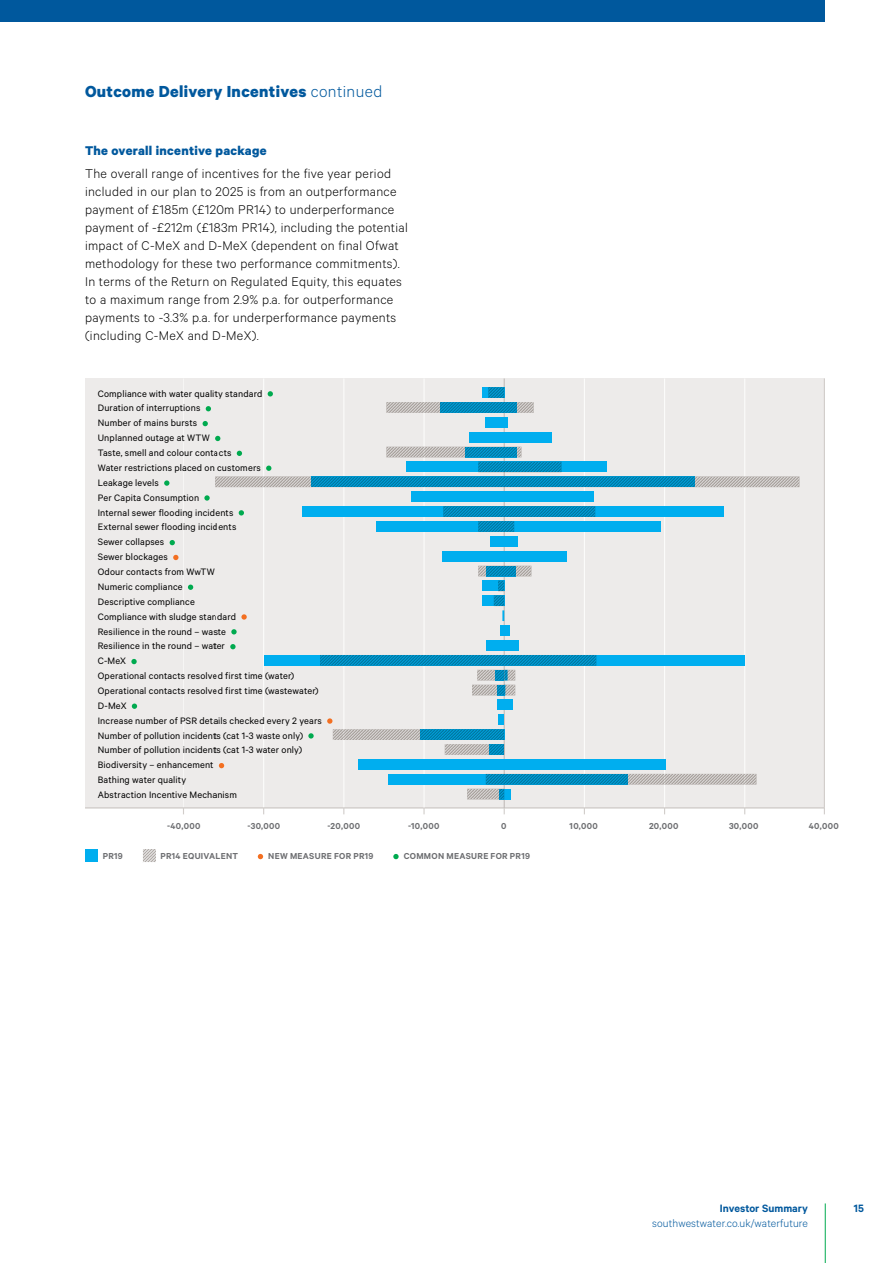
<style>
.page{position:relative;width:893px;height:1263px;background:#fff}
.page>*{position:absolute;margin:0;border:0;box-sizing:border-box;transform-origin:0 0}
.t1{font:700 18px "Calibre";letter-spacing:.02em;color:#00589d}
.t2{font:300 14.25px/18px "Calibre";letter-spacing:.02em;color:#000}
.t3{font:700 14.25px "Calibre";letter-spacing:.02em;color:#00589d}
.t4{font:300 12px "Calibre";letter-spacing:.01em;color:#00589d}
.t5{font:600 12px "Calibre";color:#00589d}
.t6{font:10.5px/14.9px "Calibre";letter-spacing:.015em;color:#000}
.t7{font:600 9.75px "Calibre";letter-spacing:.03em;color:#6d6e71}
.s1{font-weight:300}
</style>
<div class="page">
<div style="left:85px;top:378px;width:740px;height:430px;background:#edebea"></div>
<hr style="left:183px;top:378px;width:1px;height:429px;background:#d1cdca">
<hr style="left:263px;top:378px;width:1px;height:429px;background:#d1cdca">
<hr style="left:343px;top:378px;width:1px;height:429px;background:#d1cdca">
<hr style="left:504px;top:378px;width:1px;height:429px;background:#d1cdca">
<hr style="left:584px;top:378px;width:1px;height:429px;background:#d1cdca">
<hr style="left:664px;top:378px;width:1px;height:429px;background:#d1cdca">
<hr style="left:744px;top:378px;width:1px;height:429px;background:#d1cdca">
<hr style="left:85px;top:807px;width:740px;height:1px;background:#d1cdca">
<svg style="left:423px;top:808px;width:2px;height:6px"></svg>
<hr style="left:423px;top:378px;width:2px;height:429px;background:#d1cdca">
<svg style="left:203px;top:421px;width:5px;height:5px"></svg>
<svg style="left:170px;top:540px;width:5px;height:5px"></svg>
<svg style="left:173px;top:555px;width:5px;height:5px"></svg>
<svg style="left:132px;top:703px;width:5px;height:6px"></svg>
<svg style="left:188px;top:585px;width:5px;height:5px"></svg>
<svg style="left:204px;top:495px;width:6px;height:6px"></svg>
<svg style="left:206px;top:406px;width:5px;height:5px"></svg>
<svg style="left:164px;top:480px;width:5px;height:6px"></svg>
<svg style="left:131px;top:659px;width:6px;height:5px"></svg>
<div style="left:85px;top:849px;width:13px;height:13px;background:#00aeef"></div>
<svg style="left:143px;top:849px;width:12px;height:13px"></svg>
<svg style="left:258px;top:854px;width:5px;height:5px"></svg>
<svg style="left:393px;top:854px;width:6px;height:5px"></svg>
<hr style="left:824px;top:378px;width:1px;height:429px;background:#d1cdca">
<svg style="left:215px;top:387px;width:584px;height:412px"></svg>
<div style="left:0;top:0;width:825px;height:21px;background:#00589d"></div>
<hr style="left:825px;top:1203px;width:1px;height:60px;background:#00aa4f">
<h1 class="t1" style="left:85px;top:81px;width:299px">Outcome Delivery Incentives <span class="s1">continued</span></h1>
<h2 class="t3" style="left:85px;top:142px;width:183px">The overall incentive package</h2>
<p class="t2" style="left:85px;top:163px;width:324px">The overall range of incentives for the five year period included in our plan to 2025 is from an outperformance payment of £185m (£120m PR14) to underperformance payment of -£212m (£183m PR14), including the potential impact of C-MeX and D-MeX (dependent on final Ofwat methodology for these two performance commitments).<br>In terms of the Return on Regulated Equity, this equates to a maximum range from 2.9% p.a. for outperformance payments to -3.3% p.a. for underperformance payments (including C-MeX and D-MeX).</p>
<p class="t6" style="left:98px;top:385px;width:166px">Compliance with water quality standard</p>
<p class="t6" style="left:98px;top:400px;width:104px">Duration of interruptions</p>
<p class="t6" style="left:98px;top:415px;width:114px">Number of mains bursts<br>Unplanned outage at WTW</p>
<p class="t6" style="left:98px;top:445px;width:135px">Taste, smell and colour contacts</p>
<p class="t6" style="left:98px;top:460px;width:165px">Water restrictions placed on customers</p>
<p class="t6" style="left:98px;top:475px;width:63px">Leakage levels</p>
<p class="t6" style="left:98px;top:490px;width:137px">Per Capita Consumption<br>Internal sewer flooding incidents</p>
<p class="t6" style="left:98px;top:519px;width:140px">External sewer flooding incidents</p>
<p class="t6" style="left:98px;top:534px;width:72px">Sewer collapses<br>Sewer blockages</p>
<p class="t6" style="left:98px;top:564px;width:119px">Odour contacts from WwTW</p>
<p class="t6" style="left:98px;top:579px;width:99px">Numeric compliance<br>Descriptive compliance</p>
<p class="t6" style="left:98px;top:609px;width:140px">Compliance with sludge standard</p>
<p class="t6" style="left:98px;top:623px;width:130px">Resilience in the round – waste<br>Resilience in the round – water</p>
<p class="t6" style="left:98px;top:653px;width:30px">C-MeX</p>
<p class="t6" style="left:98px;top:668px;width:222px">Operational contacts resolved first time (water)<br>Operational contacts resolved first time (wastewater)</p>
<p class="t6" style="left:98px;top:698px;width:226px">D-MeX<br>Increase number of PSR details checked every 2 years Number of pollution incidents (cat 1-3 waste only)<br>Number of pollution incidents (cat 1-3 water only)<br>Biodiversity – enhancement</p>
<p class="t6" style="left:98px;top:772px;width:90px">Bathing water quality</p>
<p class="t6" style="left:98px;top:787px;width:141px">Abstraction Incentive Mechanism</p>
<p class="t7" style="left:167px;top:820px;width:35px">-40,000</p>
<p class="t7" style="left:247px;top:820px;width:34px">-30,000</p>
<p class="t7" style="left:327px;top:820px;width:34px">-20,000</p>
<p class="t7" style="left:408px;top:820px;width:33px">-10,000</p>
<p class="t7" style="left:501px;top:820px;width:7px">0</p>
<p class="t7" style="left:570px;top:820px;width:30px">10,000</p>
<p class="t7" style="left:649px;top:820px;width:31px">20,000</p>
<p class="t7" style="left:729px;top:820px;width:31px">30,000</p>
<p class="t7" style="left:809px;top:820px;width:31px">40,000</p>
<p class="t7" style="left:103px;top:850px;width:22px">PR19</p>
<p class="t7" style="left:161px;top:850px;width:79px">PR14 EQUIVALENT</p>
<p class="t7" style="left:268px;top:850px;width:107px">NEW MEASURE FOR PR19</p>
<p class="t7" style="left:404px;top:850px;width:128px">COMMON MEASURE FOR PR19</p>
<p class="t5" style="left:720px;top:1201px;width:90px">Investor Summary</p>
<p class="t5" style="left:854px;top:1201px;width:11px">15</p>
<p class="t4" style="left:652px;top:1216px;width:157px">southwestwater.co.uk/waterfuture</p>
</div>
